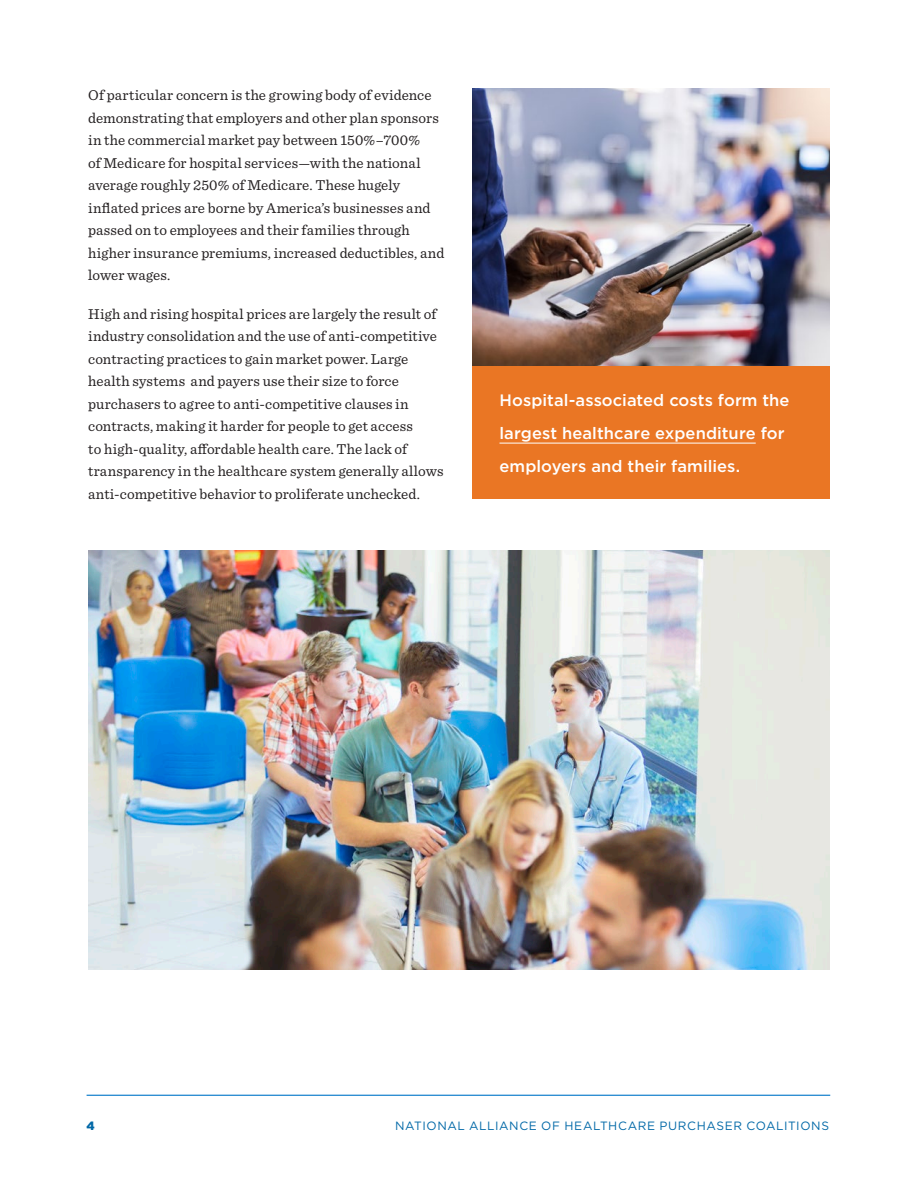
<style>
.page{position:relative;width:918px;height:1188px;background:#fff}
.page>*{position:absolute;margin:0;border:0;box-sizing:border-box;transform-origin:0 0}
.t1{font:500 16.5px/33px "Gotham";letter-spacing:.005em;color:#fff}
.t2{font:15px/22.5px "Sentinel";letter-spacing:.01em;color:#231f20}
.t3{font:12px "Gotham";letter-spacing:.05em;color:#0168a7}
.t4{font:900 12px "Gotham";color:#0168a7}
</style>
<div class="page">
<hr style="left:87px;top:1095px;width:743px;height:1px;background:#0076c8">
<div style="left:472px;top:365px;width:358px;height:134px;background:#ea7624"></div>
<hr style="left:500px;top:443px;width:256px;height:1px;background:#fff">
<img style="left:472px;top:88px;width:358px;height:277px">
<img style="left:88px;top:551px;width:742px;height:419px">
<p class="t2" style="left:88px;top:83px;width:358px">Of particular concern is the growing body of evidence demonstrating that employers and other plan sponsors in the commercial market pay between 150%–700%<br>of Medicare for hospital services—with the national average roughly 250% of Medicare. These hugely inflated prices are borne by America’s businesses and passed on to employees and their families through higher insurance premiums, increased deductibles, and lower wages.</p>
<p class="t2" style="left:88px;top:302px;width:357px">High and rising hospital prices are largely the result of industry consolidation and the use of anti-competitive contracting practices to gain market power. Large health systems and payers use their size to force purchasers to agree to anti-competitive clauses in contracts, making it harder for people to get access<br>to high-quality, affordable health care. The lack of transparency in the healthcare system generally allows anti-competitive behavior to proliferate unchecked.</p>
<p class="t1" style="left:500px;top:383px;width:292px">Hospital-associated costs form the largest healthcare expenditure for employers and their families.</p>
<p class="t4" style="left:87px;top:1117px;width:10px">4</p>
<p class="t3" style="left:395px;top:1118px;width:435px">NATIONAL ALLIANCE OF HEALTHCARE PURCHASER COALITIONS</p>
</div>
